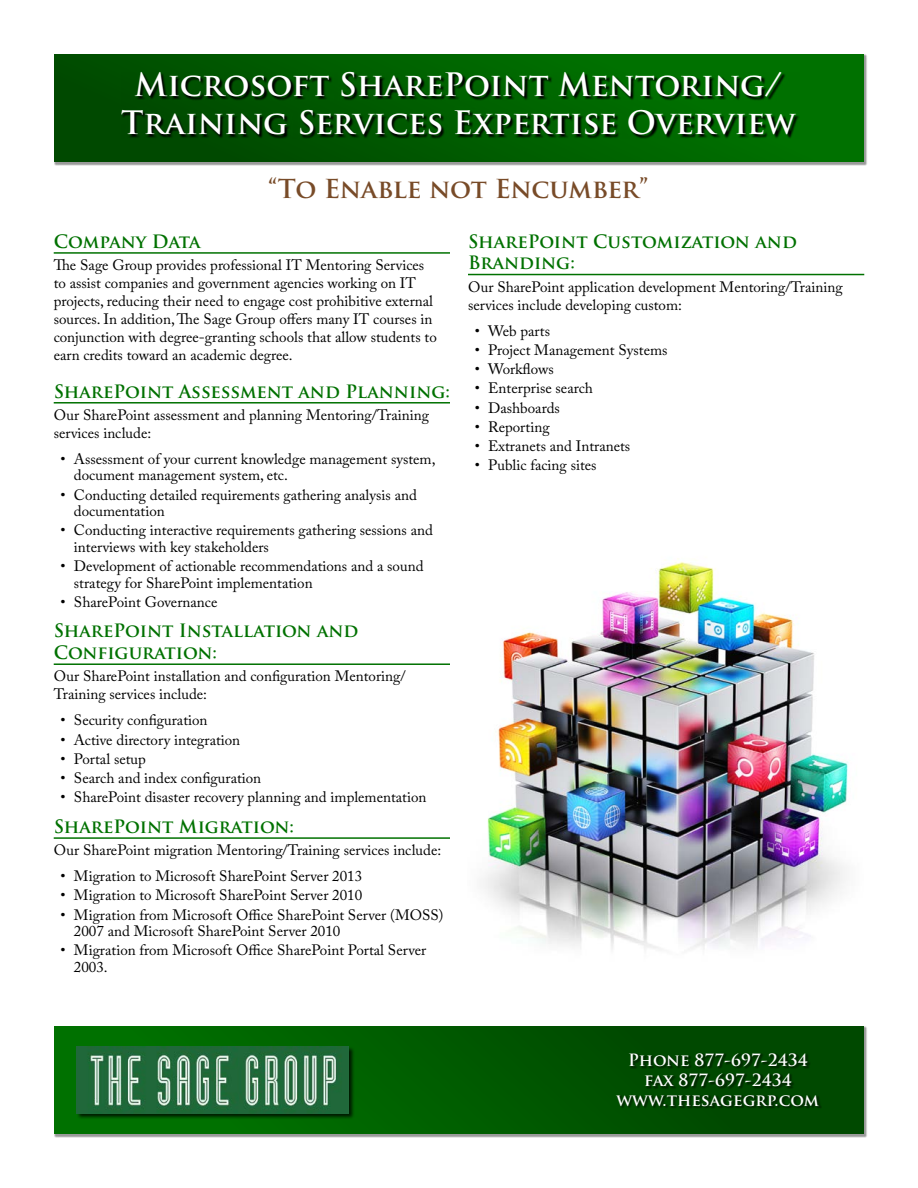
<style>
.page{position:relative;width:918px;height:1188px;background:#fff}
.page>*{position:absolute;margin:0;border:0;box-sizing:border-box;transform-origin:0 0}
.t1{font:700 31.5px/37.8px "Trajan Pro";color:#fff;text-align:center}
.t2{font:700 25.5px "Trajan Pro";letter-spacing:-.015em;color:#784b28}
.t3{font:700 18px/21.6px "Trajan Pro";color:#007100}
.t4{font:700 16.5px/19.8px "Trajan Pro";color:#fff;text-align:center}
.t5{font:15px/18px "Adobe Caslon Pro";color:#000}
</style>
<div class="page">
<div style="left:54px;top:54px;width:813px;height:112px;background:#000;opacity:.4"></div>
<div style="left:54px;top:54px;width:810px;height:108px;background:linear-gradient(to right,#004800,#007600)"></div>
<div style="left:54px;top:1026px;width:813px;height:112px;background:#000;opacity:.4"></div>
<div style="left:54px;top:1026px;width:810px;height:108px;background:linear-gradient(to right,#007500,#004200)"></div>
<div style="left:77px;top:1046px;width:278px;height:73px;background:#000;opacity:.75"></div>
<img style="left:77px;top:1046px;width:271px;height:67px">
<svg style="left:122px;top:73px;width:678px;height:66px;background:#004c00"></svg>
<hr style="left:54px;top:252px;width:396px;height:2px;background:#007100">
<hr style="left:54px;top:402px;width:396px;height:2px;background:#007100">
<hr style="left:54px;top:663px;width:396px;height:2px;background:#007100">
<hr style="left:54px;top:837px;width:396px;height:2px;background:#007100">
<hr style="left:468px;top:274px;width:396px;height:1px;background:#007100">
<img style="left:483px;top:558px;width:365px;height:391px">
<div style="left:616px;top:1052px;width:206px;height:57px;background:#000;opacity:.4"></div>
<h1 class="t1" style="left:121px;top:66px;width:676px">Microsoft SharePoint Mentoring/<br>Training Services Expertise Overview</h1>
<h2 class="t2" style="left:268px;top:173px;width:381px">“To Enable not Encumber”</h2>
<p class="t3" style="left:54px;top:231px;width:148px">Company Data</p>
<p class="t5" style="left:54px;top:256px;width:385px">The Sage Group provides professional IT Mentoring Services to assist companies and government agencies working on IT projects, reducing their need to engage cost prohibitive external sources. In addition, The Sage Group offers many IT courses in conjunction with degree-granting schools that allow students to earn credits toward an academic degree.</p>
<p class="t3" style="left:54px;top:380px;width:398px">SharePoint Assessment and Planning:</p>
<p class="t5" style="left:54px;top:406px;width:377px">Our SharePoint assessment and planning Mentoring/Training services include:</p>
<p class="t5" style="left:74px;top:451px;width:363px;line-height:16.5px;text-indent:-14px">• Assessment of your current knowledge management system, document management system, etc.</p>
<p class="t5" style="left:74px;top:486px;width:345px;line-height:16.5px;text-indent:-14px">• Conducting detailed requirements gathering analysis and documentation</p>
<p class="t5" style="left:74px;top:522px;width:360px;line-height:16.5px;text-indent:-14px">• Conducting interactive requirements gathering sessions and interviews with key stakeholders</p>
<p class="t5" style="left:74px;top:558px;width:351px;line-height:16.5px;text-indent:-14px">• Development of actionable recommendations and a sound strategy for SharePoint implementation</p>
<p class="t5" style="left:60px;top:593px;width:158px">• SharePoint Governance</p>
<p class="t3" style="left:54px;top:620px;width:306px">SharePoint Installation and<br>Configuration:</p>
<p class="t5" style="left:54px;top:667px;width:354px">Our SharePoint installation and configuration Mentoring/<br>Training services include:</p>
<p class="t5" style="left:60px;top:711px;width:149px">• Security configuration</p>
<p class="t5" style="left:60px;top:730px;width:181px">• Active directory integration</p>
<p class="t5" style="left:60px;top:750px;width:87px">• Portal setup</p>
<p class="t5" style="left:60px;top:769px;width:202px">• Search and index configuration</p>
<p class="t5" style="left:60px;top:788px;width:367px">• SharePoint disaster recovery planning and implementation</p>
<p class="t3" style="left:54px;top:816px;width:242px">SharePoint Migration:</p>
<p class="t5" style="left:54px;top:841px;width:389px">Our SharePoint migration Mentoring/Training services include:</p>
<p class="t5" style="left:60px;top:867px;width:303px">• Migration to Microsoft SharePoint Server 2013</p>
<p class="t5" style="left:60px;top:886px;width:303px">• Migration to Microsoft SharePoint Server 2010</p>
<p class="t5" style="left:74px;top:906px;width:371px;line-height:16.5px;text-indent:-14px">• Migration from Microsoft Office SharePoint Server (MOSS)<br>2007 and Microsoft SharePoint Server 2010</p>
<p class="t5" style="left:74px;top:942px;width:354px;line-height:16.5px;text-indent:-14px">• Migration from Microsoft Office SharePoint Portal Server<br>2003.</p>
<p class="t3" style="left:468px;top:231px;width:330px">SharePoint Customization and<br>Branding:</p>
<p class="t5" style="left:468px;top:278px;width:376px">Our SharePoint application development Mentoring/Training services include developing custom:</p>
<p class="t5" style="left:475px;top:322px;width:77px">• Web parts</p>
<p class="t5" style="left:475px;top:341px;width:194px">• Project Management Systems</p>
<p class="t5" style="left:475px;top:360px;width:81px">• Workflows</p>
<p class="t5" style="left:475px;top:379px;width:120px">• Enterprise search</p>
<p class="t5" style="left:475px;top:398px;width:87px">• Dashboards</p>
<p class="t5" style="left:475px;top:418px;width:76px">• Reporting</p>
<p class="t5" style="left:475px;top:437px;width:157px">• Extranets and Intranets</p>
<p class="t5" style="left:475px;top:456px;width:123px">• Public facing sites</p>
<p class="t4" style="left:617px;top:1050px;width:204px">Phone 877-697-2434 fax 877-697-2434 www.thesagegrp.com</p>
</div>
